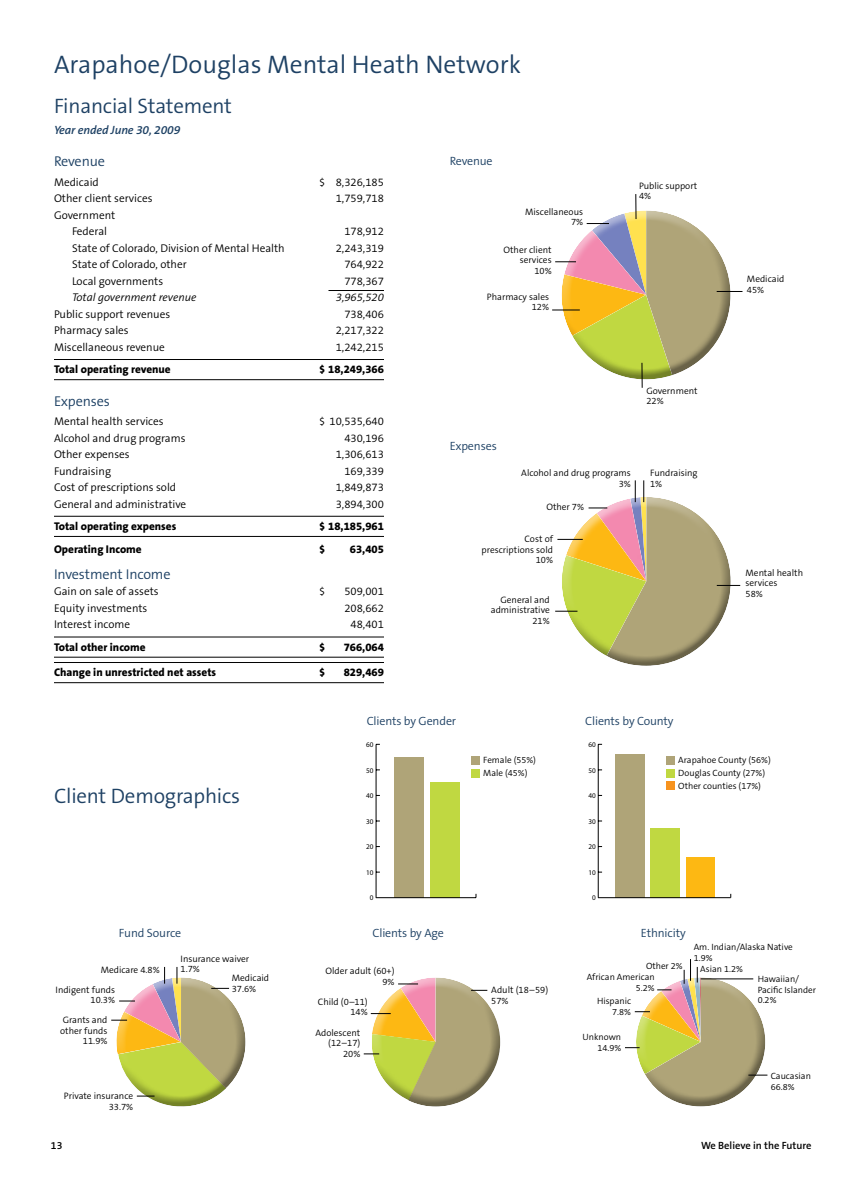
<style>
.page{position:relative;width:864px;height:1188px;background:#fff}
.page>*{position:absolute;margin:0;border:0;box-sizing:border-box;transform-origin:0 0}
.t1{font:300 25.5px "The Sans B4";color:#1e4164}
.t2{font:300 21px "The Sans B4";letter-spacing:-.01em;color:#1e4164}
.t3{font:300 14.25px "The Sans B4";letter-spacing:-.01em;color:#1e4164}
.t4{font:300 12px "The Sans B4";letter-spacing:-.01em;color:#1e4164}
.t5{font:italic 600 12px "The Sans B6";letter-spacing:-.01em;color:#1e4164}
.t6{font:300 11.25px/16.5px "The Sans B4";color:#000}
.t7{font:800 11.25px "The Sans B8";color:#000}
.t8{font:italic 300 11.25px "The Sans B4";color:#000}
.t9{font:600 10.5px "The Sans B6";color:#000}
.t10{font:300 9.3px/10.5px "The Sans B4";color:#000;text-align:right}
.t11{font:300 9.15px/10.8px "The Sans B4";color:#000}
.t12{font:7.2px "Myriad Pro";color:#000}
</style>
<div class="page">
<hr style="left:328px;top:290px;width:56px;height:1px;background:#000">
<hr style="left:54px;top:359px;width:330px;height:1px;background:#000">
<hr style="left:54px;top:379px;width:330px;height:1px;background:#000">
<hr style="left:54px;top:516px;width:330px;height:1px;background:#000">
<hr style="left:54px;top:536px;width:330px;height:1px;background:#000">
<hr style="left:54px;top:637px;width:330px;height:1px;background:#000">
<hr style="left:54px;top:657px;width:330px;height:1px;background:#000">
<hr style="left:54px;top:662px;width:330px;height:1px;background:#000">
<hr style="left:54px;top:682px;width:330px;height:1px;background:#000">
<div style="left:394px;top:757px;width:29px;height:141px;background:#afa478"></div>
<div style="left:431px;top:783px;width:29px;height:115px;background:#c0d841"></div>
<hr style="left:376px;top:897px;width:100px;height:1px;background:#000">
<hr style="left:376px;top:744px;width:1px;height:154px;background:#000">
<hr style="left:598px;top:744px;width:1px;height:154px;background:#000">
<div style="left:686px;top:857px;width:29px;height:41px;background:#fdb813"></div>
<div style="left:651px;top:829px;width:29px;height:69px;background:#c0d841"></div>
<div style="left:616px;top:755px;width:29px;height:143px;background:#afa478"></div>
<hr style="left:598px;top:897px;width:133px;height:1px;background:#000">
<div style="left:666px;top:756px;width:8px;height:8px;background:#afa478"></div>
<div style="left:666px;top:770px;width:8px;height:8px;background:#c0d841"></div>
<div style="left:666px;top:782px;width:8px;height:8px;background:#f7931e"></div>
<div style="left:471px;top:756px;width:8px;height:8px;background:#afa478"></div>
<div style="left:471px;top:770px;width:8px;height:8px;background:#c0d841"></div>
<svg style="left:625px;top:959px;width:142px;height:148px"></svg>
<hr style="left:701px;top:979px;width:52px;height:1px;background:#000">
<svg style="left:552px;top:194px;width:190px;height:194px"></svg>
<svg style="left:555px;top:480px;width:185px;height:186px"></svg>
<svg style="left:111px;top:967px;width:135px;height:140px"></svg>
<svg style="left:364px;top:977px;width:136px;height:130px"></svg>
<h1 class="t1" style="left:54px;top:51px;width:469px">Arapahoe/Douglas Mental Heath Network</h1>
<h2 class="t2" style="left:54px;top:95px;width:179px">Financial Statement</h2>
<p class="t5" style="left:54px;top:124px;width:128px">Year ended June 30, 2009</p>
<p class="t3" style="left:54px;top:154px;width:53px">Revenue</p>
<p class="t6" style="left:54px;top:174px;width:46px">Medicaid</p>
<p class="t6" style="left:319px;top:174px;width:66px">$ 8,326,185</p>
<p class="t6" style="left:54px;top:191px;width:100px">Other client services</p>
<p class="t6" style="left:336px;top:191px;width:50px">1,759,718</p>
<p class="t6" style="left:72px;top:207px;width:45px;text-indent:-18px">Government<br>Federal</p>
<p class="t6" style="left:344px;top:224px;width:41px">178,912</p>
<p class="t6" style="left:72px;top:240px;width:214px">State of Colorado, Division of Mental Health</p>
<p class="t6" style="left:336px;top:240px;width:50px">2,243,319</p>
<p class="t6" style="left:72px;top:257px;width:116px">State of Colorado, other</p>
<p class="t6" style="left:344px;top:257px;width:41px">764,922</p>
<p class="t6" style="left:72px;top:273px;width:93px">Local governments</p>
<p class="t6" style="left:344px;top:273px;width:41px">778,367</p>
<p class="t8" style="left:72px;top:292px;width:126px">Total government revenue</p>
<p class="t8" style="left:336px;top:292px;width:50px">3,965,520</p>
<p class="t6" style="left:54px;top:306px;width:118px">Public support revenues</p>
<p class="t6" style="left:344px;top:306px;width:41px">738,406</p>
<p class="t6" style="left:54px;top:323px;width:76px">Pharmacy sales</p>
<p class="t6" style="left:336px;top:323px;width:50px">2,217,322</p>
<p class="t6" style="left:54px;top:339px;width:112px">Miscellaneous revenue</p>
<p class="t6" style="left:336px;top:339px;width:50px">1,242,215</p>
<p class="t7" style="left:54px;top:364px;width:118px">Total operating revenue</p>
<p class="t7" style="left:319px;top:364px;width:66px">$ 18,249,366</p>
<p class="t3" style="left:54px;top:393px;width:57px">Expenses</p>
<p class="t6" style="left:54px;top:413px;width:111px">Mental health services</p>
<p class="t6" style="left:319px;top:413px;width:66px">$ 10,535,640</p>
<p class="t6" style="left:54px;top:430px;width:133px">Alcohol and drug programs</p>
<p class="t6" style="left:344px;top:430px;width:41px">430,196</p>
<p class="t6" style="left:54px;top:447px;width:77px">Other expenses</p>
<p class="t6" style="left:336px;top:447px;width:50px">1,306,613</p>
<p class="t6" style="left:54px;top:463px;width:59px">Fundraising</p>
<p class="t6" style="left:344px;top:463px;width:41px">169,339</p>
<p class="t6" style="left:54px;top:480px;width:124px">Cost of prescriptions sold</p>
<p class="t6" style="left:336px;top:480px;width:50px">1,849,873</p>
<p class="t6" style="left:54px;top:496px;width:134px">General and administrative</p>
<p class="t6" style="left:336px;top:496px;width:50px">3,894,300</p>
<p class="t7" style="left:54px;top:520px;width:124px">Total operating expenses</p>
<p class="t7" style="left:319px;top:520px;width:66px">$ 18,185,961</p>
<p class="t7" style="left:54px;top:543px;width:89px">Operating Income</p>
<p class="t7" style="left:319px;top:543px;width:8px">$</p>
<p class="t7" style="left:350px;top:543px;width:36px">63,405</p>
<p class="t3" style="left:54px;top:567px;width:118px">Investment Income</p>
<p class="t6" style="left:54px;top:584px;width:106px">Gain on sale of assets</p>
<p class="t6" style="left:319px;top:584px;width:8px">$</p>
<p class="t6" style="left:344px;top:584px;width:41px">509,001</p>
<p class="t6" style="left:54px;top:600px;width:95px">Equity investments</p>
<p class="t6" style="left:344px;top:600px;width:41px">208,662</p>
<p class="t6" style="left:54px;top:617px;width:78px">Interest income</p>
<p class="t6" style="left:351px;top:617px;width:35px">48,401</p>
<p class="t7" style="left:54px;top:641px;width:93px">Total other income</p>
<p class="t7" style="left:319px;top:641px;width:8px">$</p>
<p class="t7" style="left:344px;top:641px;width:42px">766,064</p>
<p class="t7" style="left:54px;top:667px;width:164px">Change in unrestricted net assets</p>
<p class="t7" style="left:319px;top:667px;width:8px">$</p>
<p class="t7" style="left:344px;top:667px;width:42px">829,469</p>
<p class="t4" style="left:450px;top:155px;width:44px">Revenue</p>
<p class="t10" style="left:525px;top:207px;width:59px">Miscellaneous<br>7%</p>
<p class="t10" style="left:504px;top:245px;width:50px">Other client services<br>10%</p>
<p class="t10" style="left:487px;top:292px;width:64px">Pharmacy sales<br>12%</p>
<p class="t4" style="left:450px;top:440px;width:49px">Expenses</p>
<p class="t10" style="left:521px;top:468px;width:111px">Alcohol and drug programs<br>3%</p>
<p class="t10" style="left:546px;top:502px;width:39px">Other 7%</p>
<p class="t10" style="left:482px;top:534px;width:73px">Cost of prescriptions sold<br>10%</p>
<p class="t10" style="left:491px;top:595px;width:60px">General and administrative<br>21%</p>
<p class="t10" style="left:639px;top:181px;width:60px;text-align:left">Public support<br>4%</p>
<p class="t10" style="left:646px;top:386px;width:52px;text-align:left">Government<br>22%</p>
<p class="t10" style="left:650px;top:468px;width:49px;text-align:left">Fundraising<br>1%</p>
<p class="t4" style="left:367px;top:715px;width:91px">Clients by Gender</p>
<p class="t4" style="left:585px;top:715px;width:90px">Clients by County</p>
<p class="t12" style="left:366px;top:740px;width:9px">60</p>
<p class="t12" style="left:588px;top:740px;width:9px">60</p>
<p class="t10" style="left:747px;top:274px;width:39px;text-align:left">Medicaid<br>45%</p>
<p class="t10" style="left:746px;top:568px;width:59px;text-align:left">Mental health services<br>58%</p>
<h2 class="t2" style="left:54px;top:785px;width:188px">Client Demographics</h2>
<p class="t12" style="left:366px;top:766px;width:9px">50</p>
<p class="t11" style="left:483px;top:753px;width:54px;line-height:13.5px">Female (55%)<br>Male (45%)</p>
<p class="t12" style="left:588px;top:766px;width:9px">50</p>
<p class="t11" style="left:678px;top:753px;width:94px;line-height:13.5px">Arapahoe County (56%)<br>Douglas County (27%)</p>
<p class="t11" style="left:678px;top:781px;width:84px">Other counties (17%)</p>
<p class="t12" style="left:366px;top:791px;width:9px">40</p>
<p class="t12" style="left:588px;top:791px;width:9px">40</p>
<p class="t12" style="left:366px;top:817px;width:9px">30</p>
<p class="t12" style="left:588px;top:817px;width:9px">30</p>
<p class="t12" style="left:366px;top:842px;width:9px">20</p>
<p class="t12" style="left:588px;top:842px;width:9px">20</p>
<p class="t12" style="left:366px;top:868px;width:9px">10</p>
<p class="t12" style="left:588px;top:868px;width:9px">10</p>
<p class="t12" style="left:370px;top:894px;width:5px">0</p>
<p class="t12" style="left:592px;top:894px;width:5px">0</p>
<p class="t4" style="left:119px;top:927px;width:64px">Fund Source</p>
<p class="t4" style="left:372px;top:927px;width:73px">Clients by Age</p>
<p class="t4" style="left:641px;top:927px;width:46px">Ethnicity</p>
<p class="t10" style="left:56px;top:960px;width:106px;line-height:19.8px;text-align:left;text-indent:45px">Medicare 4.8%<br>Indigent funds</p>
<p class="t10" style="left:91px;top:995px;width:26px">10.3%</p>
<p class="t10" style="left:60px;top:1015px;width:49px">Grants and other funds<br>11.9%</p>
<p class="t10" style="left:64px;top:1091px;width:71px">Private insurance<br>33.7%</p>
<p class="t10" style="left:181px;top:954px;width:70px;text-align:left">Insurance waiver<br>1.7%</p>
<p class="t10" style="left:232px;top:973px;width:39px;text-align:left">Medicaid<br>37.6%</p>
<p class="t10" style="left:326px;top:966px;width:71px">Older adult (60+)<br>9%</p>
<p class="t10" style="left:491px;top:985px;width:58px">Adult (18–59)</p>
<p class="t10" style="left:318px;top:997px;width:51px">Child (0–11)</p>
<p class="t10" style="left:491px;top:996px;width:19px">57%</p>
<p class="t10" style="left:350px;top:1007px;width:19px">14%</p>
<p class="t11" style="left:694px;top:942px;width:101px">Am. Indian/Alaska Native<br>1.9%</p>
<p class="t11" style="left:646px;top:961px;width:38px">Other 2%</p>
<p class="t11" style="left:700px;top:964px;width:44px">Asian 1.2%</p>
<p class="t11" style="left:587px;top:972px;width:69px;text-align:right">African American<br>5.2%</p>
<p class="t11" style="left:758px;top:974px;width:60px">Hawaiian/<br>Pacific Islander<br>0.2%</p>
<p class="t11" style="left:597px;top:996px;width:36px;text-align:right">Hispanic<br>7.8%</p>
<p class="t10" style="left:315px;top:1028px;width:46px">Adolescent (12–17)<br>20%</p>
<p class="t11" style="left:583px;top:1032px;width:40px;text-align:right">Unknown<br>14.9%</p>
<p class="t11" style="left:771px;top:1071px;width:42px">Caucasian<br>66.8%</p>
<p class="t9" style="left:51px;top:1140px;width:13px">13</p>
<p class="t9" style="left:701px;top:1140px;width:112px">We Believe in the Future</p>
</div>
